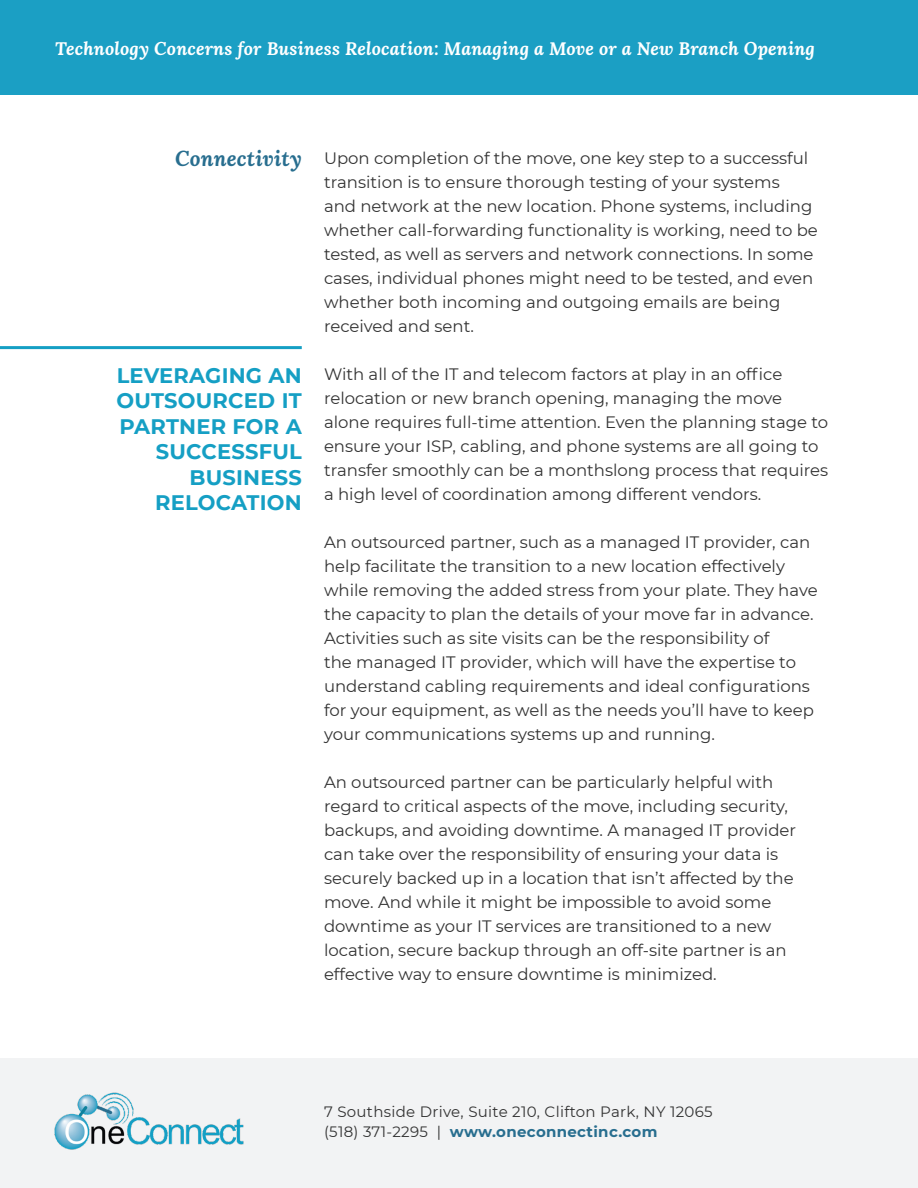
<style>
.page{position:relative;width:918px;height:1188px;background:#fff}
.page>*{position:absolute;margin:0;border:0;box-sizing:border-box;transform-origin:0 0}
.t1{font:700 21px/25.5px "Montserrat";letter-spacing:.01em;color:#159fc4;text-align:right}
.t2{font:italic 700 21px "Lora";letter-spacing:.01em;color:#286e8f}
.t3{font:italic 700 18px "Lora";letter-spacing:.01em;color:#fff}
.t4{font:16.5px/24px "Montserrat";color:#333}
.t5{font:15px/19.5px "Montserrat";letter-spacing:.02em;color:#333}
.s1{font-weight:700;color:#286e8f}
</style>
<div class="page">
<div style="left:0;top:0;width:918px;height:94px;background:#1b9fc4"></div>
<div style="left:0;top:1058px;width:918px;height:130px;background:#f2f3f4"></div>
<img style="left:54px;top:1092px;width:190px;height:58px">
<hr style="left:0;top:346px;width:302px;height:3px;background:#159fc4">
<p class="t3" style="left:55px;top:36px;width:761px">Technology Concerns for Business Relocation: Managing a Move or a New Branch Opening</p>
<p class="t2" style="left:175px;top:143px;width:128px">Connectivity</p>
<p class="t1" style="left:117px;top:362px;width:187px">LEVERAGING AN<br>OUTSOURCED IT<br>PARTNER FOR A<br>SUCCESSFUL<br>BUSINESS<br>RELOCATION</p>
<p class="t4" style="left:324px;top:145px;width:495px">Upon completion of the move, one key step to a successful transition is to ensure thorough testing of your systems<br>and network at the new location. Phone systems, including whether call-forwarding functionality is working, need to be tested, as well as servers and network connections. In some cases, individual phones might need to be tested, and even whether both incoming and outgoing emails are being received and sent.</p>
<p class="t4" style="left:324px;top:361px;width:506px">With all of the IT and telecom factors at play in an office relocation or new branch opening, managing the move alone requires full-time attention. Even the planning stage to ensure your ISP, cabling, and phone systems are all going to transfer smoothly can be a monthslong process that requires a high level of coordination among different vendors.</p>
<p class="t4" style="left:324px;top:529px;width:495px">An outsourced partner, such as a managed IT provider, can help facilitate the transition to a new location effectively while removing the added stress from your plate. They have the capacity to plan the details of your move far in advance.<br>Activities such as site visits can be the responsibility of<br>the managed IT provider, which will have the expertise to understand cabling requirements and ideal configurations for your equipment, as well as the needs you’ll have to keep your communications systems up and running.</p>
<p class="t4" style="left:324px;top:769px;width:474px">An outsourced partner can be particularly helpful with regard to critical aspects of the move, including security, backups, and avoiding downtime. A managed IT provider can take over the responsibility of ensuring your data is securely backed up in a location that isn’t affected by the move. And while it might be impossible to avoid some downtime as your IT services are transitioned to a new location, secure backup through an off-site partner is an effective way to ensure downtime is minimized.</p>
<p class="t5" style="left:324px;top:1102px;width:390px">7 Southside Drive, Suite 210, Clifton Park, NY 12065 (518) 371-2295 | <span class="s1">www.oneconnectinc.com</span></p>
</div>
